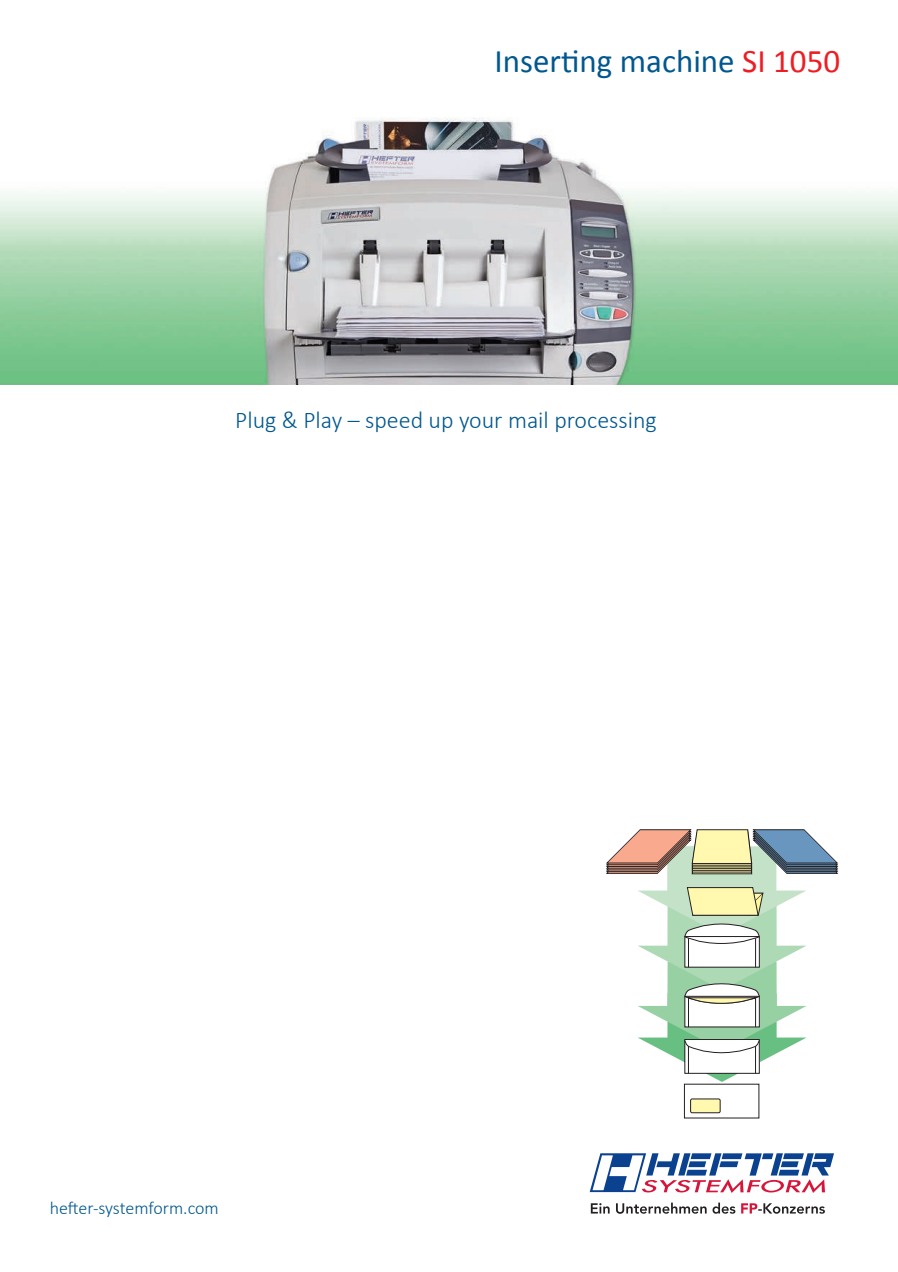
<style>
.page{position:relative;width:898px;height:1272px;background:#fff}
.page>*{position:absolute;margin:0;border:0;box-sizing:border-box;transform-origin:0 0}
.t1{font:33px "Calibri";color:#00588e}
.t2{font:300 24px "Calibri";color:#00588e}
.t3{font:300 18px "Calibri";letter-spacing:-.01em;color:#00588e}
.s1{color:#ee1d23}
</style>
<div class="page">
<img style="left:0;top:118px;width:897px;height:267px">
<div style="left:690px;top:1098px;width:29px;height:14px;background:#fff8ae;border-radius:2px"></div>
<div style="left:690px;top:1098px;width:30px;height:14px;border:1px solid #231f20;border-radius:2px"></div>
<svg style="left:606px;top:829px;width:231px;height:252px"></svg>
<svg style="left:590px;top:1202px;width:234px;height:11px"></svg>
<svg style="left:589px;top:1153px;width:244px;height:39px"></svg>
<h1 class="t1" style="left:494px;top:40px;width:347px">Inserting machine <span class="s1">SI 1050</span></h1>
<p class="t2" style="left:235px;top:405px;width:423px">Plug &amp; Play – speed up your mail processing</p>
<p class="t3" style="left:50px;top:1196px;width:170px">hefter-systemform.com</p>
</div>
